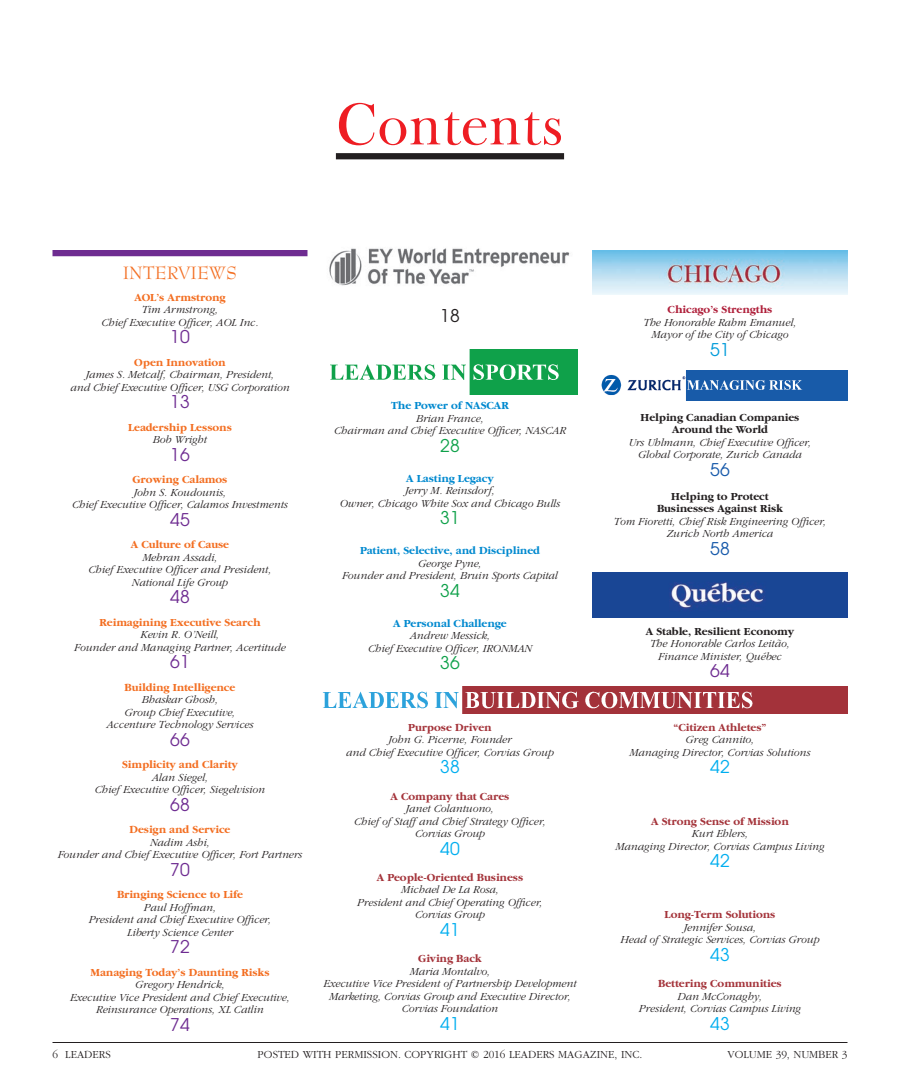
<style>
.page{position:relative;width:900px;height:1080px;background:#fff}
.page>*{position:absolute;margin:0;border:0;box-sizing:border-box;transform-origin:0 0}
.t1{font:60px "Frys Baskerville BT";color:#ee1d23}
.t2{font:17.5px "Avant Garde";color:#6e2c91}
.t3{font:17.5px "Avant Garde";color:#00aeef}
.t4{font:17.5px "Bernhard Modern BT";color:#f36e21}
.t5{font:17.5px "Avant Garde";color:#0fa14a}
.t6{font:17.5px "Avant Garde";color:#185aaa}
.t7{font:17.5px "Avant Garde";color:#231f20}
.t8{font:17.5px "Avant Garde";color:#009bda}
.t9{font:italic 300 11.25px/12.5px "Garamond";color:#231f20;text-align:center}
.t10{font:700 11.25px "Garamond";color:#f36e21}
.t11{font:700 11.25px "Garamond";color:#a4333a}
.t12{font:700 11.25px/12.5px "Garamond";color:#231f20;text-align:center}
.t13{font:700 11.25px "Garamond";color:#0089cf}
.t14{font:300 11.25px "Garamond";color:#231f20}
.t15{font:700 11.25px "Garamond";color:#af1f3a}
</style>
<div class="page">
<div style="left:336px;top:153px;width:228px;height:6px;background:#231f20"></div>
<img style="left:329px;top:248px;width:241px;height:38px">
<img style="left:330px;top:349px;width:248px;height:46px">
<img style="left:592px;top:250px;width:255px;height:45px">
<img style="left:601px;top:370px;width:246px;height:31px">
<img style="left:592px;top:572px;width:255px;height:45px">
<div style="left:52px;top:250px;width:256px;height:6px;background:#6e2c91"></div>
<img style="left:322px;top:686px;width:525px;height:28px">
<hr style="left:52px;top:1042px;width:796px;height:1px;background:#231f20">
<h1 class="t1" style="left:336px;top:87px;width:230px">Contents</h1>
<h2 class="t4" style="left:123px;top:261px;width:116px">INTERVIEWS</h2>
<p class="t10" style="left:134px;top:291px;width:93px">AOL’s Armstrong</p>
<p class="t9" style="left:101px;top:304px;width:159px">Tim Armstrong,<br>Chief Executive Officer, AOL Inc.</p>
<h2 class="t2" style="left:170px;top:327px;width:21px">10</h2>
<p class="t10" style="left:134px;top:356px;width:93px">Open Innovation</p>
<p class="t9" style="left:70px;top:369px;width:221px">James S. Metcalf, Chairman, President,<br>and Chief Executive Officer, USG Corporation</p>
<h2 class="t2" style="left:170px;top:392px;width:21px">13</h2>
<p class="t10" style="left:128px;top:421px;width:105px">Leadership Lessons</p>
<p class="t9" style="left:153px;top:434px;width:56px">Bob Wright</p>
<h2 class="t2" style="left:170px;top:444px;width:21px">16</h2>
<p class="t10" style="left:133px;top:474px;width:96px">Growing Calamos</p>
<p class="t9" style="left:72px;top:486px;width:217px">John S. Koudounis,<br>Chief Executive Officer, Calamos Investments</p>
<h2 class="t2" style="left:170px;top:509px;width:21px">45</h2>
<p class="t10" style="left:131px;top:539px;width:100px">A Culture of Cause</p>
<p class="t9" style="left:88px;top:551px;width:185px">Mehran Assadi,<br>Chief Executive Officer and President,<br>National Life Group</p>
<h2 class="t2" style="left:170px;top:587px;width:21px">48</h2>
<p class="t10" style="left:99px;top:616px;width:163px">Reimagining Executive Search</p>
<p class="t9" style="left:74px;top:629px;width:213px">Kevin R. O’Neill,<br>Founder and Managing Partner, Acertitude</p>
<h2 class="t2" style="left:170px;top:652px;width:21px">61</h2>
<p class="t10" style="left:125px;top:681px;width:112px">Building Intelligence</p>
<p class="t9" style="left:107px;top:694px;width:148px">Bhaskar Ghosh,<br>Group Chief Executive,<br>Accenture Technology Services</p>
<h2 class="t2" style="left:170px;top:729px;width:21px">66</h2>
<p class="t10" style="left:122px;top:759px;width:117px">Simplicity and Clarity</p>
<p class="t9" style="left:95px;top:771px;width:172px">Alan Siegel,<br>Chief Executive Officer, Siegelvision</p>
<h2 class="t2" style="left:170px;top:794px;width:21px">68</h2>
<p class="t10" style="left:129px;top:824px;width:103px">Design and Service</p>
<p class="t9" style="left:58px;top:836px;width:246px">Nadim Ashi,<br>Founder and Chief Executive Officer, Fort Partners</p>
<h2 class="t2" style="left:170px;top:859px;width:21px">70</h2>
<p class="t10" style="left:117px;top:889px;width:127px">Bringing Science to Life</p>
<p class="t9" style="left:89px;top:901px;width:184px">Paul Hoffman,<br>President and Chief Executive Officer,<br>Liberty Science Center</p>
<h2 class="t2" style="left:170px;top:937px;width:21px">72</h2>
<p class="t10" style="left:90px;top:966px;width:181px">Managing Today’s Daunting Risks</p>
<p class="t9" style="left:70px;top:979px;width:221px">Gregory Hendrick,<br>Executive Vice President and Chief Executive,<br>Reinsurance Operations, XL Catlin</p>
<h2 class="t2" style="left:170px;top:1014px;width:21px">74</h2>
<h2 class="t7" style="left:440px;top:306px;width:21px">18</h2>
<p class="t13" style="left:391px;top:400px;width:119px">The Power of NASCAR</p>
<p class="t9" style="left:334px;top:412px;width:234px">Brian France,<br>Chairman and Chief Executive Officer, NASCAR</p>
<h2 class="t5" style="left:440px;top:435px;width:21px">28</h2>
<p class="t13" style="left:406px;top:472px;width:89px">A Lasting Legacy</p>
<p class="t9" style="left:340px;top:485px;width:222px">Jerry M. Reinsdorf,<br>Owner, Chicago White Sox and Chicago Bulls</p>
<h2 class="t5" style="left:440px;top:507px;width:21px">31</h2>
<p class="t13" style="left:360px;top:545px;width:181px">Patient, Selective, and Disciplined</p>
<p class="t9" style="left:342px;top:557px;width:217px">George Pyne,<br>Founder and President, Bruin Sports Capital</p>
<h2 class="t5" style="left:440px;top:580px;width:21px">34</h2>
<p class="t13" style="left:393px;top:617px;width:115px">A Personal Challenge</p>
<p class="t9" style="left:368px;top:630px;width:167px">Andrew Messick,<br>Chief Executive Officer, IRONMAN</p>
<h2 class="t5" style="left:440px;top:652px;width:21px">36</h2>
<p class="t11" style="left:408px;top:721px;width:85px">Purpose Driven</p>
<p class="t9" style="left:346px;top:734px;width:210px">John G. Picerne, Founder<br>and Chief Executive Officer, Corvias Group</p>
<h2 class="t3" style="left:440px;top:757px;width:21px">38</h2>
<p class="t11" style="left:391px;top:790px;width:120px">A Company that Cares</p>
<p class="t9" style="left:354px;top:803px;width:193px">Janet Colantuono,<br>Chief of Staff and Chief Strategy Officer,<br>Corvias Group</p>
<h2 class="t3" style="left:440px;top:838px;width:21px">40</h2>
<p class="t11" style="left:377px;top:871px;width:148px">A People-Oriented Business</p>
<p class="t9" style="left:357px;top:884px;width:187px">Michael De La Rosa,<br>President and Chief Operating Officer,<br>Corvias Group</p>
<h2 class="t3" style="left:440px;top:919px;width:21px">41</h2>
<p class="t11" style="left:418px;top:953px;width:65px">Giving Back</p>
<p class="t9" style="left:323px;top:965px;width:255px">Maria Montalvo,<br>Executive Vice President of Partnership Development Marketing, Corvias Group and Executive Director, Corvias Foundation</p>
<h2 class="t3" style="left:440px;top:1013px;width:21px">41</h2>
<p class="t15" style="left:668px;top:304px;width:106px">Chicago’s Strengths</p>
<p class="t9" style="left:644px;top:316px;width:154px">The Honorable Rahm Emanuel,<br>Mayor of the City of Chicago</p>
<h2 class="t8" style="left:710px;top:339px;width:21px">51</h2>
<p class="t12" style="left:641px;top:411px;width:160px">Helping Canadian Companies<br>Around the World</p>
<p class="t9" style="left:629px;top:436px;width:184px">Urs Uhlmann, Chief Executive Officer,<br>Global Corporate, Zurich Canada</p>
<h2 class="t6" style="left:710px;top:459px;width:21px">56</h2>
<p class="t12" style="left:657px;top:490px;width:128px">Helping to Protect<br>Businesses Against Risk</p>
<p class="t9" style="left:614px;top:515px;width:214px">Tom Fioretti, Chief Risk Engineering Officer,<br>Zurich North America</p>
<h2 class="t6" style="left:710px;top:538px;width:21px">58</h2>
<p class="t12" style="left:646px;top:625px;width:150px">A Stable, Resilient Economy</p>
<p class="t9" style="left:650px;top:637px;width:141px">The Honorable Carlos Leitão,<br>Finance Minister, Québec</p>
<h2 class="t2" style="left:710px;top:660px;width:21px">64</h2>
<p class="t11" style="left:673px;top:721px;width:95px">“Citizen Athletes”</p>
<p class="t9" style="left:629px;top:734px;width:183px">Greg Cannito,<br>Managing Director, Corvias Solutions</p>
<h2 class="t3" style="left:710px;top:757px;width:21px">42</h2>
<p class="t11" style="left:651px;top:815px;width:139px">A Strong Sense of Mission</p>
<p class="t9" style="left:615px;top:828px;width:211px">Kurt Ehlers,<br>Managing Director, Corvias Campus Living</p>
<h2 class="t3" style="left:710px;top:850px;width:21px">42</h2>
<p class="t11" style="left:665px;top:909px;width:112px">Long-Term Solutions</p>
<p class="t9" style="left:621px;top:921px;width:202px">Jennifer Sousa,<br>Head of Strategic Services, Corvias Group</p>
<h2 class="t3" style="left:710px;top:944px;width:21px">43</h2>
<p class="t11" style="left:658px;top:978px;width:125px">Bettering Communities</p>
<p class="t9" style="left:639px;top:990px;width:164px">Dan McConaghy,<br>President, Corvias Campus Living</p>
<h2 class="t3" style="left:710px;top:1013px;width:21px">43</h2>
<p class="t14" style="left:52px;top:1048px;width:60px">6 LEADERS</p>
<p class="t14" style="left:258px;top:1048px;width:386px">POSTED WITH PERMISSION. COPYRIGHT © 2016 LEADERS MAGAZINE, INC.</p>
<p class="t14" style="left:728px;top:1048px;width:121px">VOLUME 39, NUMBER 3</p>
</div>
